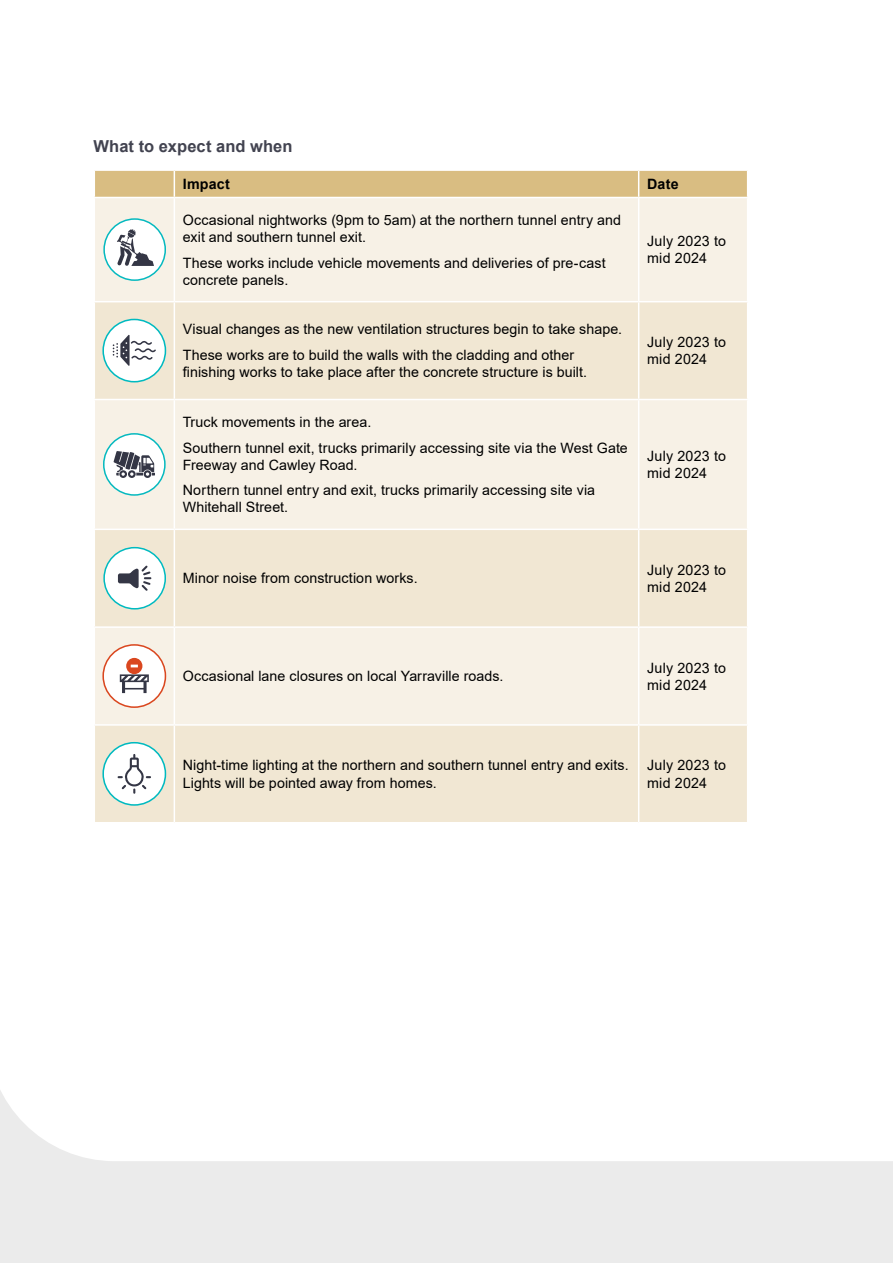
<style>
.page{position:relative;width:893px;height:1263px;background:#fff}
.page>*{position:absolute;margin:0;border:0;box-sizing:border-box;transform-origin:0 0}
.t1{font:700 16.5px "Arial";letter-spacing:.005em;color:#424350}
.t2{font:14.25px/17.1px "Arial";letter-spacing:.005em;color:#000}
.t3{font:700 14.25px "Arial";letter-spacing:.01em;color:#000}
</style>
<div class="page">
<svg style="left:0;top:1090px;width:893px;height:173px;fill:#ebebeb"></svg>
<div style="left:95px;top:198px;width:652px;height:103px;background:#f7f1e6"></div>
<svg style="left:95px;top:302px;width:652px;height:520px;background:#f3ebdb"></svg>
<svg style="left:94px;top:170px;width:654px;height:27px;background:#dac088"></svg>
<hr style="left:174px;top:198px;width:1px;height:103px;background:#fff">
<hr style="left:638px;top:198px;width:1px;height:103px;background:#fff">
<hr style="left:174px;top:302px;width:1px;height:97px;background:#fff">
<hr style="left:638px;top:302px;width:1px;height:97px;background:#fff">
<hr style="left:94px;top:399px;width:80px;height:1px;background:#fff">
<hr style="left:174px;top:399px;width:465px;height:1px;background:#fff">
<hr style="left:174px;top:400px;width:1px;height:129px;background:#fff">
<hr style="left:639px;top:399px;width:109px;height:1px;background:#fff">
<hr style="left:638px;top:400px;width:1px;height:129px;background:#fff">
<hr style="left:94px;top:529px;width:80px;height:1px;background:#fff">
<hr style="left:174px;top:529px;width:465px;height:1px;background:#fff">
<hr style="left:174px;top:530px;width:1px;height:96px;background:#fff">
<hr style="left:639px;top:529px;width:109px;height:1px;background:#fff">
<hr style="left:638px;top:530px;width:1px;height:96px;background:#fff">
<hr style="left:94px;top:626px;width:80px;height:2px;background:#fff">
<hr style="left:174px;top:626px;width:465px;height:2px;background:#fff">
<hr style="left:174px;top:628px;width:1px;height:96px;background:#fff">
<hr style="left:639px;top:626px;width:109px;height:2px;background:#fff">
<hr style="left:638px;top:628px;width:1px;height:96px;background:#fff">
<hr style="left:94px;top:724px;width:80px;height:2px;background:#fff">
<hr style="left:174px;top:724px;width:465px;height:2px;background:#fff">
<hr style="left:174px;top:726px;width:1px;height:96px;background:#fff">
<hr style="left:639px;top:724px;width:109px;height:2px;background:#fff">
<hr style="left:638px;top:726px;width:1px;height:96px;background:#fff">
<div style="left:104px;top:219px;width:61px;height:61px;background:#fff;border-radius:50%"></div>
<div style="left:103px;top:218px;width:63px;height:63px;border:2px solid #05b9bf;border-radius:50%"></div>
<svg style="left:117px;top:229px;width:37px;height:37px"></svg>
<div style="left:103px;top:319px;width:62px;height:63px;background:#fff;border-radius:50%"></div>
<div style="left:102px;top:319px;width:64px;height:63px;border:2px solid #00bac0;border-radius:50%"></div>
<svg style="left:113px;top:335px;width:43px;height:31px"></svg>
<div style="left:104px;top:434px;width:61px;height:61px;background:#fff;border-radius:50%"></div>
<div style="left:103px;top:433px;width:63px;height:63px;border:2px solid #05b9bf;border-radius:50%"></div>
<svg style="left:114px;top:451px;width:41px;height:27px"></svg>
<div style="left:104px;top:548px;width:61px;height:61px;background:#fff;border-radius:50%"></div>
<div style="left:103px;top:547px;width:63px;height:62px;border:2px solid #00bac0;border-radius:50%"></div>
<svg style="left:118px;top:565px;width:34px;height:26px"></svg>
<div style="left:103px;top:645px;width:62px;height:62px;background:#fff;border-radius:50%"></div>
<div style="left:102px;top:644px;width:64px;height:64px;border:2px solid #da471f;border-radius:50%"></div>
<svg style="left:120px;top:658px;width:29px;height:35px"></svg>
<div style="left:103px;top:743px;width:62px;height:62px;background:#fff;border-radius:50%"></div>
<div style="left:102px;top:742px;width:64px;height:64px;border:2px solid #00bac0;border-radius:50%"></div>
<svg style="left:117px;top:755px;width:34px;height:38px"></svg>
<p class="t1" style="left:94px;top:135px;width:201px">What to expect and when</p>
<p class="t3" style="left:183px;top:174px;width:48px">Impact</p>
<p class="t3" style="left:647px;top:174px;width:33px">Date</p>
<p class="t2" style="left:183px;top:211px;width:440px">Occasional nightworks (9pm to 5am) at the northern tunnel entry and exit and southern tunnel exit.</p>
<p class="t2" style="left:183px;top:254px;width:424px">These works include vehicle movements and deliveries of pre-cast concrete panels.</p>
<p class="t2" style="left:647px;top:233px;width:80px">July 2023 to mid 2024</p>
<p class="t2" style="left:183px;top:316px;width:441px;line-height:25.7px">Visual changes as the new ventilation structures begin to take shape.<br>These works are to build the walls with the cladding and other</p>
<p class="t2" style="left:183px;top:363px;width:406px">finishing works to take place after the concrete structure is built.</p>
<p class="t2" style="left:183px;top:409px;width:446px;line-height:25.7px">Truck movements in the area.<br>Southern tunnel exit, trucks primarily accessing site via the West Gate</p>
<p class="t2" style="left:183px;top:452px;width:414px;line-height:25.7px">Freeway and Cawley Road.<br>Northern tunnel entry and exit, trucks primarily accessing site via</p>
<p class="t2" style="left:183px;top:499px;width:107px">Whitehall Street.</p>
<p class="t2" style="left:647px;top:334px;width:80px">July 2023 to mid 2024</p>
<p class="t2" style="left:647px;top:447px;width:80px">July 2023 to mid 2024</p>
<p class="t2" style="left:183px;top:570px;width:236px">Minor noise from construction works.</p>
<p class="t2" style="left:647px;top:561px;width:80px">July 2023 to mid 2024</p>
<p class="t2" style="left:183px;top:667px;width:322px">Occasional lane closures on local Yarraville roads.</p>
<p class="t2" style="left:647px;top:659px;width:80px">July 2023 to mid 2024</p>
<p class="t2" style="left:183px;top:757px;width:447px">Night-time lighting at the northern and southern tunnel entry and exits.<br>Lights will be pointed away from homes.</p>
<p class="t2" style="left:647px;top:757px;width:80px">July 2023 to mid 2024</p>
</div>
